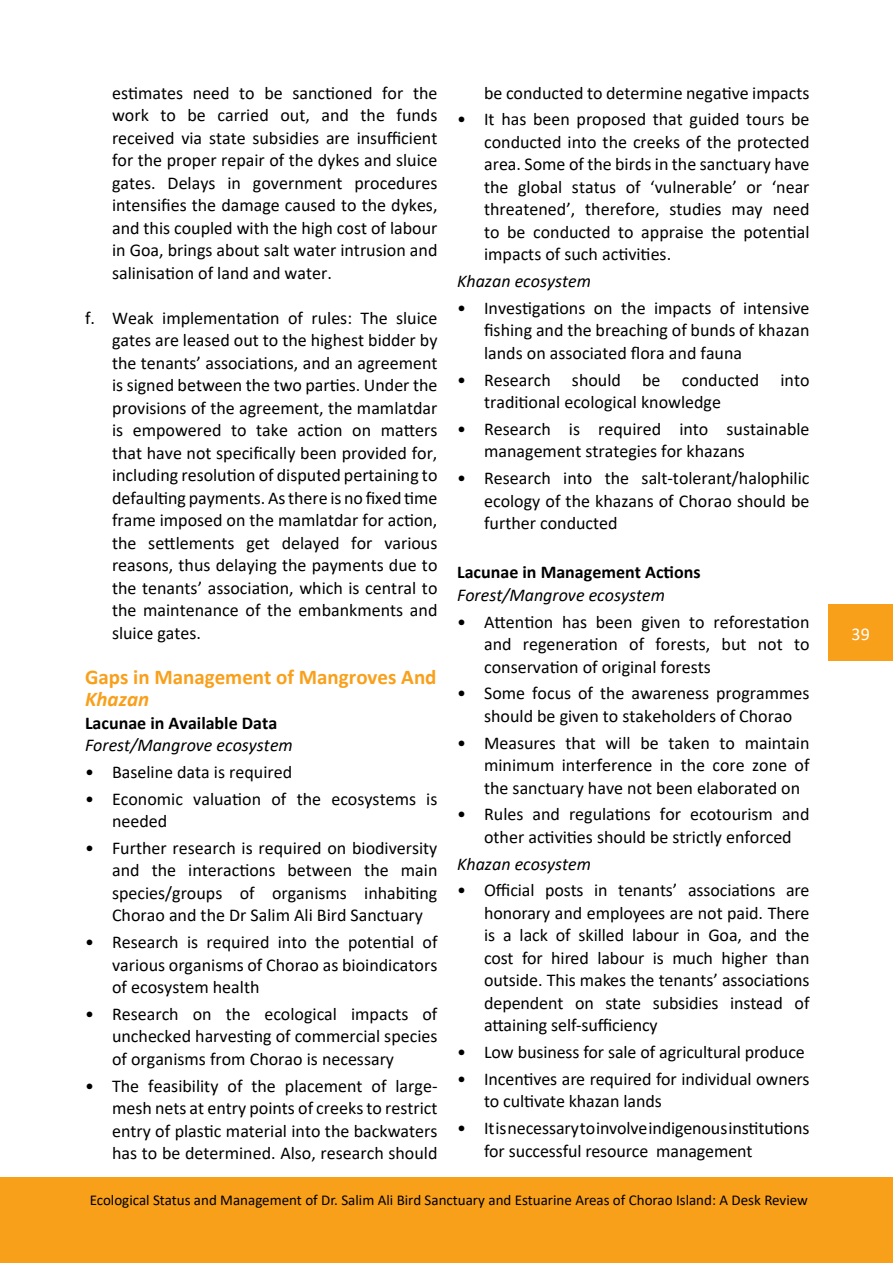
<style>
.page{position:relative;width:893px;height:1263px;background:#fff}
.page>*{position:absolute;margin:0;border:0;box-sizing:border-box;transform-origin:0 0}
.t1{font:700 21px "Calibri";color:#f9a01b}
.t2{font:italic 700 21px "Calibri";color:#f9a01b}
.t3{font:18px/22.5px "Calibri";color:#000;text-align:justify}
.t4{font:italic 18px "Calibri";color:#000}
.t5{font:700 18px "Calibri";color:#000}
.t6{font:18px "Calibri";color:#fff}
.t7{font:15px "Calibri";color:#000}
</style>
<div class="page">
<div style="left:0;top:1177px;width:893px;height:86px;background:#f9a01b"></div>
<div style="left:828px;top:604px;width:65px;height:56px;background:#f9a01b"></div>
<p class="t3" style="left:112px;top:81px;width:327px">estimates need to be sanctioned for the work to be carried out, and the funds received via state subsidies are insufficient for the proper repair of the dykes and sluice gates. Delays in government procedures intensifies the damage caused to the dykes, and this coupled with the high cost of labour in Goa, brings about salt water intrusion and salinisation of land and water.</p>
<p class="t3" style="left:112px;top:306px;width:327px;text-indent:-27px">f. Weak implementation of rules: The sluice gates are leased out to the highest bidder by the tenants’ associations, and an agreement is signed between the two parties. Under the provisions of the agreement, the mamlatdar is empowered to take action on matters that have not specifically been provided for, including resolution of disputed pertaining to defaulting payments. As there is no fixed time frame imposed on the mamlatdar for action, the settlements get delayed for various reasons, thus delaying the payments due to the tenants’ association, which is central to the maintenance of the embankments and sluice gates.</p>
<p class="t1" style="left:85px;top:662px;width:353px">Gaps in Management of Mangroves And</p>
<p class="t2" style="left:85px;top:684px;width:66px">Khazan</p>
<p class="t5" style="left:85px;top:710px;width:194px">Lacunae in Available Data</p>
<p class="t4" style="left:85px;top:733px;width:209px">Forest/Mangrove ecosystem</p>
<p class="t3" style="left:85px;top:760px;width:209px">• Baseline data is required</p>
<p class="t3" style="left:112px;top:787px;width:327px;text-indent:-27px">• Economic valuation of the ecosystems is needed</p>
<p class="t3" style="left:112px;top:836px;width:327px;text-indent:-27px">• Further research is required on biodiversity and the interactions between the main species/groups of organisms inhabiting Chorao and the Dr Salim Ali Bird Sanctuary</p>
<p class="t3" style="left:112px;top:930px;width:327px;text-indent:-27px">• Research is required into the potential of various organisms of Chorao as bioindicators of ecosystem health</p>
<p class="t3" style="left:112px;top:1002px;width:327px;text-indent:-27px">• Research on the ecological impacts of unchecked harvesting of commercial species of organisms from Chorao is necessary</p>
<p class="t3" style="left:112px;top:1074px;width:327px;text-indent:-27px">• The feasibility of the placement of large&shy;mesh nets at entry points of creeks to restrict entry of plastic material into the backwaters has to be determined. Also, research should</p>
<p class="t3" style="left:484px;top:81px;width:327px">be conducted to determine negative impacts</p>
<p class="t3" style="left:484px;top:108px;width:327px;text-indent:-27px">• It has been proposed that guided tours be conducted into the creeks of the protected area. Some of the birds in the sanctuary have the global status of ‘vulnerable’ or ‘near threatened’, therefore, studies may need to be conducted to appraise the potential impacts of such activities.</p>
<p class="t4" style="left:457px;top:269px;width:135px">Khazan ecosystem</p>
<p class="t3" style="left:484px;top:296px;width:327px;text-indent:-27px">• Investigations on the impacts of intensive fishing and the breaching of bunds of khazan lands on associated flora and fauna</p>
<p class="t3" style="left:484px;top:368px;width:327px;text-indent:-27px">• Research should be conducted into traditional ecological knowledge</p>
<p class="t3" style="left:484px;top:417px;width:327px;text-indent:-27px">• Research is required into sustainable management strategies for khazans</p>
<p class="t3" style="left:484px;top:466px;width:327px;text-indent:-27px">• Research into the salt-tolerant/halophilic ecology of the khazans of Chorao should be further conducted</p>
<p class="t5" style="left:457px;top:560px;width:245px">Lacunae in Management Actions</p>
<p class="t4" style="left:457px;top:582px;width:209px">Forest/Mangrove ecosystem</p>
<p class="t3" style="left:484px;top:610px;width:327px;text-indent:-27px">• Attention has been given to reforestation and regeneration of forests, but not to conservation of original forests</p>
<p class="t3" style="left:457px;top:682px;width:354px;text-align:center">• Some focus of the awareness programmes should be given to stakeholders of Chorao</p>
<p class="t3" style="left:484px;top:731px;width:327px;text-indent:-27px">• Measures that will be taken to maintain minimum interference in the core zone of the sanctuary have not been elaborated on</p>
<p class="t3" style="left:457px;top:803px;width:354px;text-align:center">• Rules and regulations for ecotourism and other activities should be strictly enforced</p>
<p class="t4" style="left:457px;top:851px;width:135px">Khazan ecosystem</p>
<p class="t3" style="left:484px;top:879px;width:327px;text-indent:-27px">• Official posts in tenants’ associations are honorary and employees are not paid. There is a lack of skilled labour in Goa, and the cost for hired labour is much higher than outside. This makes the tenants’ associations dependent on state subsidies instead of attaining self-sufficiency</p>
<p class="t3" style="left:457px;top:1040px;width:349px">• Low business for sale of agricultural produce</p>
<p class="t3" style="left:484px;top:1067px;width:327px;text-indent:-27px">• Incentives are required for individual owners to cultivate khazan lands</p>
<p class="t3" style="left:484px;top:1116px;width:327px;text-indent:-27px">• It is necessary to involve indigenous institutions for successful resource management</p>
<p class="t7" style="left:90px;top:1190px;width:720px">Ecological Status and Management of Dr. Salim Ali Bird Sanctuary and Estuarine Areas of Chorao Island: A Desk Review</p>
<p class="t6" style="left:851px;top:621px;width:20px">39</p>
</div>
